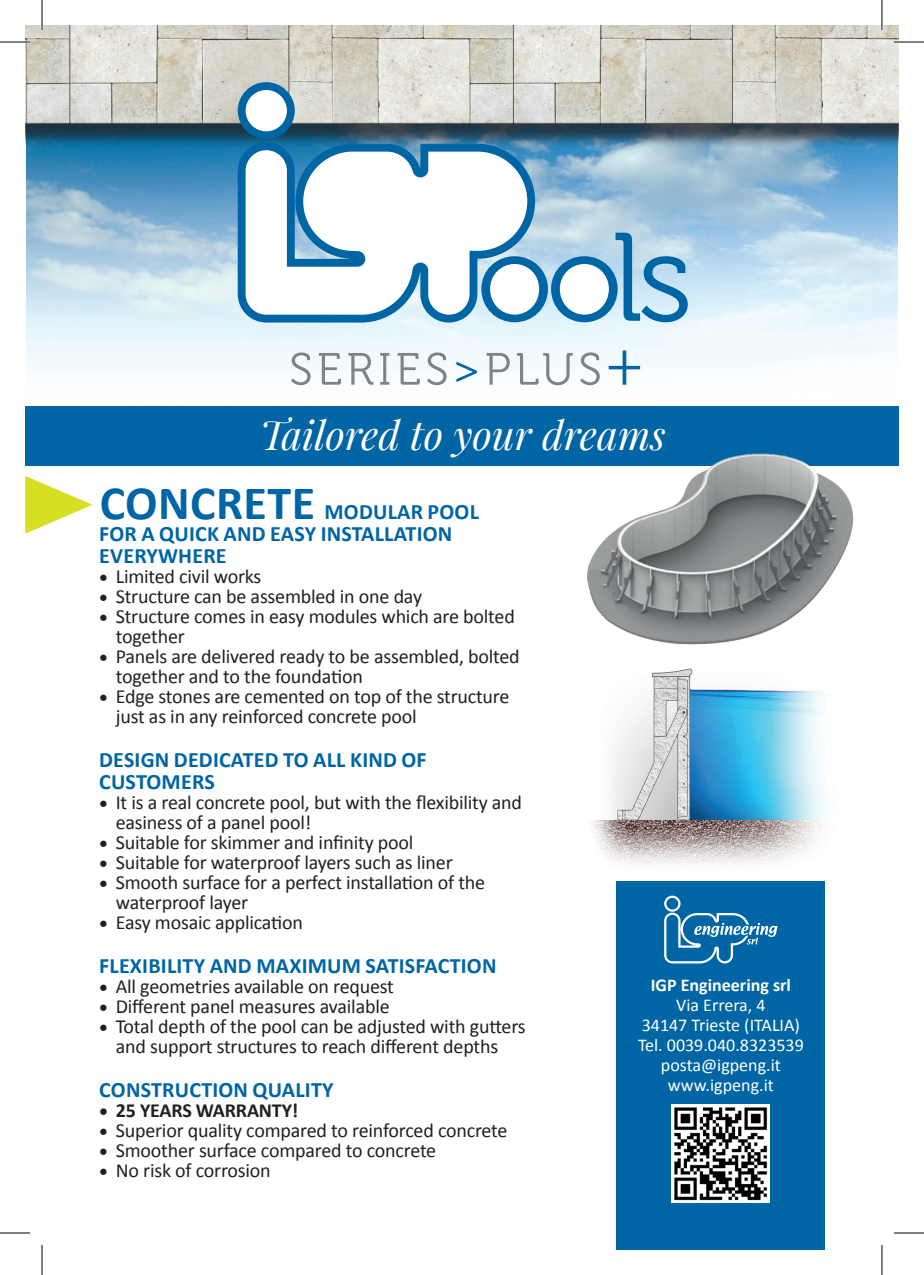
<style>
.page{position:relative;width:924px;height:1275px;background:#fff}
.page>*{position:absolute;margin:0;border:0;box-sizing:border-box;transform-origin:0 0}
.t1{font:italic 40px "Playfair Display";color:#fff}
.t2{font:700 22px/22px "Calibri";letter-spacing:.01em;color:#0065a4}
.t3{font:20px/20px "Calibri";letter-spacing:-.01em;color:#231f20}
.t4{font:700 20px "Calibri";letter-spacing:-.01em;color:#231f20}
.t5{font:18px/20px "Calibri";color:#fff;text-align:center}
.t6{font:700 18px "Calibri";color:#fff}
.s1{font-size:48px}
.s2{font-family:"Minion Pro";font-size:24px}
</style>
<div class="page">
<img style="left:26px;top:149px;width:871px;height:237px">
<div style="left:25px;top:406px;width:873px;height:60px;background:#0065a4"></div>
<div style="left:616px;top:881px;width:208px;height:369px;background:#0065a4"></div>
<div style="left:25px;top:28px;width:873px;height:121px;background:#231f20;opacity:.75"></div>
<img style="left:25px;top:25px;width:873px;height:99px">
<svg style="left:25px;top:476px;width:67px;height:58px"></svg>
<div style="left:237px;top:82px;width:57px;height:57px;background:#0065a4;border-radius:50%"></div>
<div style="left:245px;top:90px;width:42px;height:41px;background:#fff;border-radius:50%"></div>
<svg style="left:237px;top:142px;width:298px;height:180px;fill:#0065a4"></svg>
<svg style="left:245px;top:150px;width:282px;height:165px"></svg>
<div style="left:481px;top:256px;width:66px;height:66px;background:#0065a4;border-radius:50%"></div>
<div style="left:490px;top:264px;width:49px;height:51px;background:#fff;border-radius:50%"></div>
<div style="left:551px;top:256px;width:66px;height:66px;background:#0065a4;border-radius:50%"></div>
<div style="left:559px;top:264px;width:49px;height:51px;background:#fff;border-radius:50%"></div>
<svg style="left:615px;top:233px;width:72px;height:89px"></svg>
<svg style="left:291px;top:352px;width:19px;height:33px"></svg>
<svg style="left:319px;top:353px;width:22px;height:32px"></svg>
<svg style="left:348px;top:353px;width:25px;height:32px"></svg>
<svg style="left:380px;top:353px;width:9px;height:32px"></svg>
<svg style="left:397px;top:353px;width:22px;height:32px"></svg>
<svg style="left:426px;top:352px;width:20px;height:33px"></svg>
<svg style="left:456px;top:362px;width:20px;height:20px"></svg>
<svg style="left:486px;top:353px;width:23px;height:32px"></svg>
<svg style="left:517px;top:353px;width:55px;height:32px"></svg>
<svg style="left:580px;top:352px;width:19px;height:33px"></svg>
<svg style="left:608px;top:350px;width:31px;height:35px"></svg>
<img style="left:671px;top:1105px;width:98px;height:97px">
<svg style="left:664px;top:895px;width:113px;height:68px"></svg>
<img style="left:592px;top:668px;width:233px;height:198px">
<img style="left:587px;top:453px;width:267px;height:192px">
<hr style="left:0;top:41px;width:30px;height:2px;background:#fff">
<hr style="left:893px;top:41px;width:30px;height:2px;background:#fff">
<hr style="left:41px;top:0;width:2px;height:30px;background:#fff">
<hr style="left:880px;top:0;width:2px;height:30px;background:#fff">
<hr style="left:0;top:42px;width:30px;height:1px;background:#000">
<hr style="left:893px;top:42px;width:30px;height:1px;background:#000">
<hr style="left:0;top:1232px;width:30px;height:1px;background:#000">
<hr style="left:893px;top:1232px;width:30px;height:1px;background:#000">
<hr style="left:42px;top:0;width:1px;height:30px;background:#000">
<hr style="left:42px;top:1245px;width:1px;height:30px;background:#000">
<hr style="left:881px;top:0;width:1px;height:30px;background:#000">
<hr style="left:881px;top:1245px;width:1px;height:30px;background:#000">
<h1 class="t1" style="left:259px;top:408px;width:407px">Tailored to your dreams</h1>
<p class="t2" style="left:99px;top:499px;width:381px"><span class="s1">CONCRETE</span> MODULAR POOL<br>FOR A QUICK AND EASY INSTALLATION<br>EVERYWHERE</p>
<p class="t3" style="left:99px;top:565px;width:164px"><span class="s2">•</span> Limited civil works</p>
<p class="t3" style="left:99px;top:585px;width:324px"><span class="s2">•</span> Structure can be assembled in one day</p>
<p class="t3" style="left:116px;top:605px;width:400px;text-indent:-17px"><span class="s2">•</span> Structure comes in easy modules which are bolted together</p>
<p class="t3" style="left:116px;top:645px;width:405px;text-indent:-17px"><span class="s2">•</span> Panels are delivered ready to be assembled, bolted together and to the foundation</p>
<p class="t3" style="left:116px;top:685px;width:395px;text-indent:-17px"><span class="s2">•</span> Edge stones are cemented on top of the structure just as in any reinforced concrete pool</p>
<p class="t2" style="left:99px;top:747px;width:329px">DESIGN DEDICATED TO ALL KIND OF<br>CUSTOMERS</p>
<p class="t3" style="left:116px;top:791px;width:407px;text-indent:-17px"><span class="s2">•</span> It is a real concrete pool, but with the flexibility and easiness of a panel pool!</p>
<p class="t3" style="left:99px;top:831px;width:316px"><span class="s2">•</span> Suitable for skimmer and infinity pool</p>
<p class="t3" style="left:99px;top:851px;width:355px"><span class="s2">•</span> Suitable for waterproof layers such as liner</p>
<p class="t3" style="left:116px;top:871px;width:371px;text-indent:-17px"><span class="s2">•</span> Smooth surface for a perfect installation of the waterproof layer</p>
<p class="t3" style="left:99px;top:911px;width:205px"><span class="s2">•</span> Easy mosaic application</p>
<p class="t2" style="left:99px;top:953px;width:398px">FLEXIBILITY AND MAXIMUM SATISFACTION</p>
<p class="t3" style="left:99px;top:975px;width:296px"><span class="s2">•</span> All geometries available on request</p>
<p class="t3" style="left:99px;top:995px;width:292px"><span class="s2">•</span> Different panel measures available</p>
<p class="t3" style="left:99px;top:1015px;width:428px;text-align:center"><span class="s2">•</span> Total depth of the pool can be adjusted with gutters and support structures to reach different depths</p>
<p class="t2" style="left:99px;top:1077px;width:236px">CONSTRUCTION QUALITY</p>
<p class="t4" style="left:99px;top:1097px;width:201px"><span class="s2">•</span> 25 YEARS WARRANTY!</p>
<p class="t3" style="left:99px;top:1119px;width:410px"><span class="s2">•</span> Superior quality compared to reinforced concrete</p>
<p class="t3" style="left:99px;top:1139px;width:339px"><span class="s2">•</span> Smoother surface compared to concrete</p>
<p class="t3" style="left:99px;top:1159px;width:173px"><span class="s2">•</span> No risk of corrosion</p>
<p class="t6" style="left:650px;top:974px;width:142px">IGP Engineering srl</p>
<p class="t5" style="left:637px;top:994px;width:167px">Via Errera, 4<br>34147 Trieste (ITALIA)<br>Tel. 0039.040.8323539 posta@igpeng.it www.igpeng.it</p>
</div>
